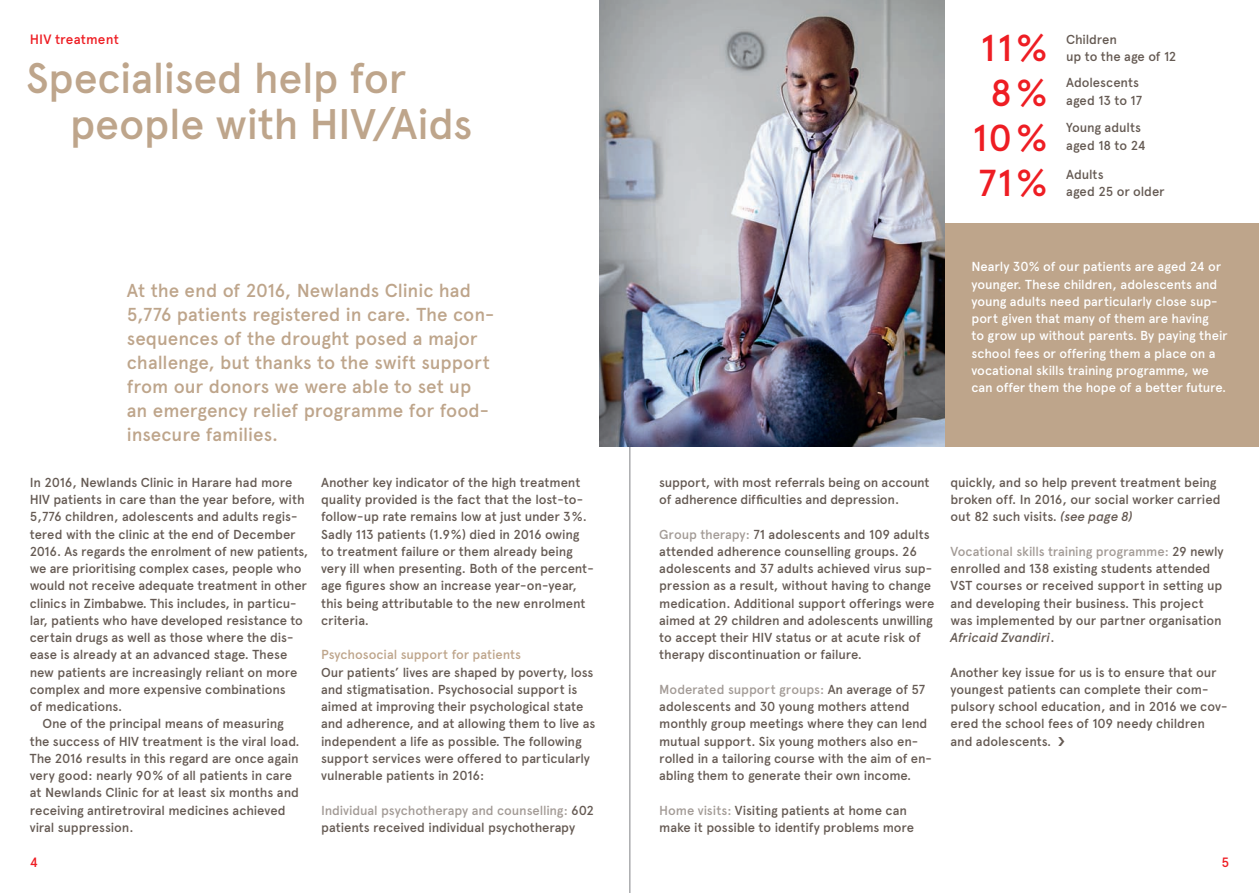
<style>
.page{position:relative;width:1259px;height:893px;background:#fff}
.page>*{position:absolute;margin:0;border:0;box-sizing:border-box;transform-origin:0 0}
.t1{font:500 42.75px/45.6px "Apercu";letter-spacing:-.01em;color:#bea58b}
.t2{font:500 37.5px/45px "Apercu";color:#ee1d23;text-align:center}
.t3{font:500 18.75px/24px "Apercu";letter-spacing:-.005em;color:#bea58b}
.t4{font:500 13.5px "Apercu";letter-spacing:.01em;color:#ee1d23}
.t5{font:500 13.05px/17.2px "Apercu";letter-spacing:-.01em;color:#655a53}
.t6{font:500 13.05px/17.2px "Apercu";letter-spacing:-.01em;color:#fff}
.t7{font:500 13.05px "Apercu";letter-spacing:-.005em;color:#bea58b}
.s1{color:#a39b96}
.s2{font-style:italic}
</style>
<div class="page">
<hr style="left:629px;top:0;width:1px;height:893px;background:#808285">
<div style="left:944px;top:223px;width:315px;height:223px;background:#bea58b"></div>
<img style="left:600px;top:0;width:344px;height:446px">
<p class="t4" style="left:30px;top:31px;width:91px">HIV treatment</p>
<h1 class="t1" style="left:70px;top:55px;width:404px;text-indent:-44px">Specialised help for people with HIV/Aids</h1>
<p class="t3" style="left:127px;top:278px;width:369px">At the end of 2016, Newlands Clinic had 5,776 patients registered in care. The con&shy;sequences of the drought posed a major challenge, but thanks to the swift support from our donors we were able to set up an emergency relief programme for food&shy;insecure families.</p>
<p class="t5" style="left:30px;top:474px;width:264px">In 2016, Newlands Clinic in Harare had more</p>
<p class="t5" style="left:30px;top:491px;width:276px">HIV patients in care than the year before, with</p>
<p class="t5" style="left:30px;top:508px;width:269px">5,776 children, adolescents and adults regis-</p>
<p class="t5" style="left:30px;top:525px;width:267px">tered with the clinic at the end of December</p>
<p class="t5" style="left:30px;top:543px;width:280px">2016. As regards the enrolment of new patients,</p>
<p class="t5" style="left:30px;top:560px;width:273px">we are prioritising complex cases, people who</p>
<p class="t5" style="left:30px;top:577px;width:278px">would not receive adequate treatment in other</p>
<p class="t5" style="left:30px;top:594px;width:268px">clinics in Zimbabwe. This includes, in particu-</p>
<p class="t5" style="left:30px;top:612px;width:275px">lar, patients who have developed resistance to</p>
<p class="t5" style="left:30px;top:629px;width:265px">certain drugs as well as those where the dis-</p>
<p class="t5" style="left:30px;top:646px;width:259px">ease is already at an advanced stage. These</p>
<p class="t5" style="left:30px;top:663px;width:269px">new patients are increasingly reliant on more</p>
<p class="t5" style="left:30px;top:681px;width:257px">complex and more expensive combinations</p>
<p class="t5" style="left:30px;top:698px;width:94px">of medications.</p>
<p class="t5" style="left:43px;top:715px;width:243px">One of the principal means of measuring</p>
<p class="t5" style="left:30px;top:732px;width:271px">the success of HIV treatment is the viral load.</p>
<p class="t5" style="left:30px;top:750px;width:270px">The 2016 results in this regard are once again</p>
<p class="t5" style="left:30px;top:767px;width:264px">very good: nearly 90 % of all patients in care</p>
<p class="t5" style="left:30px;top:784px;width:271px">at Newlands Clinic for at least six months and</p>
<p class="t5" style="left:30px;top:801px;width:257px">receiving antiretroviral medicines achieved</p>
<p class="t5" style="left:30px;top:819px;width:105px">viral suppression.</p>
<p class="t5" style="left:321px;top:474px;width:274px">Another key indicator of the high treatment quality provided is the fact that the lost-to&shy;follow-up rate remains low at just under 3 %.<br>Sadly 113 patients (1.9 %) died in 2016 owing to treatment failure or them already being very ill when presenting. Both of the percent&shy;age figures show an increase year-on-year, this being attributable to the new enrolment criteria.</p>
<p class="t7" style="left:321px;top:647px;width:201px">Psychosocial support for patients</p>
<p class="t5" style="left:321px;top:663px;width:276px">Our patients’ lives are shaped by poverty, loss and stigmatisation. Psychosocial support is aimed at improving their psychological state and adherence, and at allowing them to live as independent a life as possible. The following support services were offered to particularly vulnerable patients in 2016:</p>
<p class="t5" style="left:321px;top:801px;width:274px"><span class="s1">Individual psychotherapy and counselling:</span> 602 patients received individual psychotherapy</p>
<h2 class="t2" style="left:972px;top:26px;width:77px">11 %<br>8 %<br>10 %<br>71 %</h2>
<p class="t5" style="left:1066px;top:31px;width:112px">Children<br>up to the age of 12</p>
<p class="t5" style="left:1066px;top:74px;width:77px">Adolescents aged 13 to 17</p>
<p class="t5" style="left:1066px;top:119px;width:81px">Young adults aged 18 to 24</p>
<p class="t5" style="left:1066px;top:166px;width:100px">Adults<br>aged 25 or older</p>
<p class="t6" style="left:971px;top:258px;width:258px">Nearly 30% of our patients are aged 24 or younger. These children, adolescents and young adults need particularly close sup&shy;port given that many of them are having<br>to grow up without parents. By paying their school fees or offering them a place on a vocational skills training programme, we can offer them the hope of a better future.</p>
<p class="t5" style="left:659px;top:474px;width:272px">support, with most referrals being on account of adherence difficulties and depression.</p>
<p class="t5" style="left:659px;top:525px;width:277px"><span class="s1">Group therapy:</span> 71 adolescents and 109 adults attended adherence counselling groups. 26 adolescents and 37 adults achieved virus sup&shy;pression as a result, without having to change medication. Additional support offerings were aimed at 29 children and adolescents unwilling to accept their HIV status or at acute risk of therapy discontinuation or failure.</p>
<p class="t5" style="left:659px;top:681px;width:274px"><span class="s1">Moderated support groups:</span> An average of 57 adolescents and 30 young mothers attend monthly group meetings where they can lend mutual support. Six young mothers also en&shy;rolled in a tailoring course with the aim of en&shy;abling them to generate their own income.</p>
<p class="t5" style="left:659px;top:801px;width:256px"><span class="s1">Home visits:</span> Visiting patients at home can make it possible to identify problems more</p>
<p class="t5" style="left:950px;top:474px;width:271px">quickly, and so help prevent treatment being broken off. In 2016, our social worker carried out 82 such visits. <span class="s2">(see page 8)</span></p>
<p class="t5" style="left:950px;top:543px;width:274px"><span class="s1">Vocational skills training programme:</span> 29 newly enrolled and 138 existing students attended VST courses or received support in setting up and developing their business. This project was implemented by our partner organisation <span class="s2">Africaid Zvandiri</span>.</p>
<p class="t5" style="left:950px;top:663px;width:278px">Another key issue for us is to ensure that our youngest patients can complete their com&shy;pulsory school education, and in 2016 we cov&shy;ered the school fees of 109 needy children and adolescents.</p>
<p class="t4" style="left:30px;top:854px;width:10px">4</p>
<p class="t4" style="left:1221px;top:854px;width:9px">5</p>
</div>
